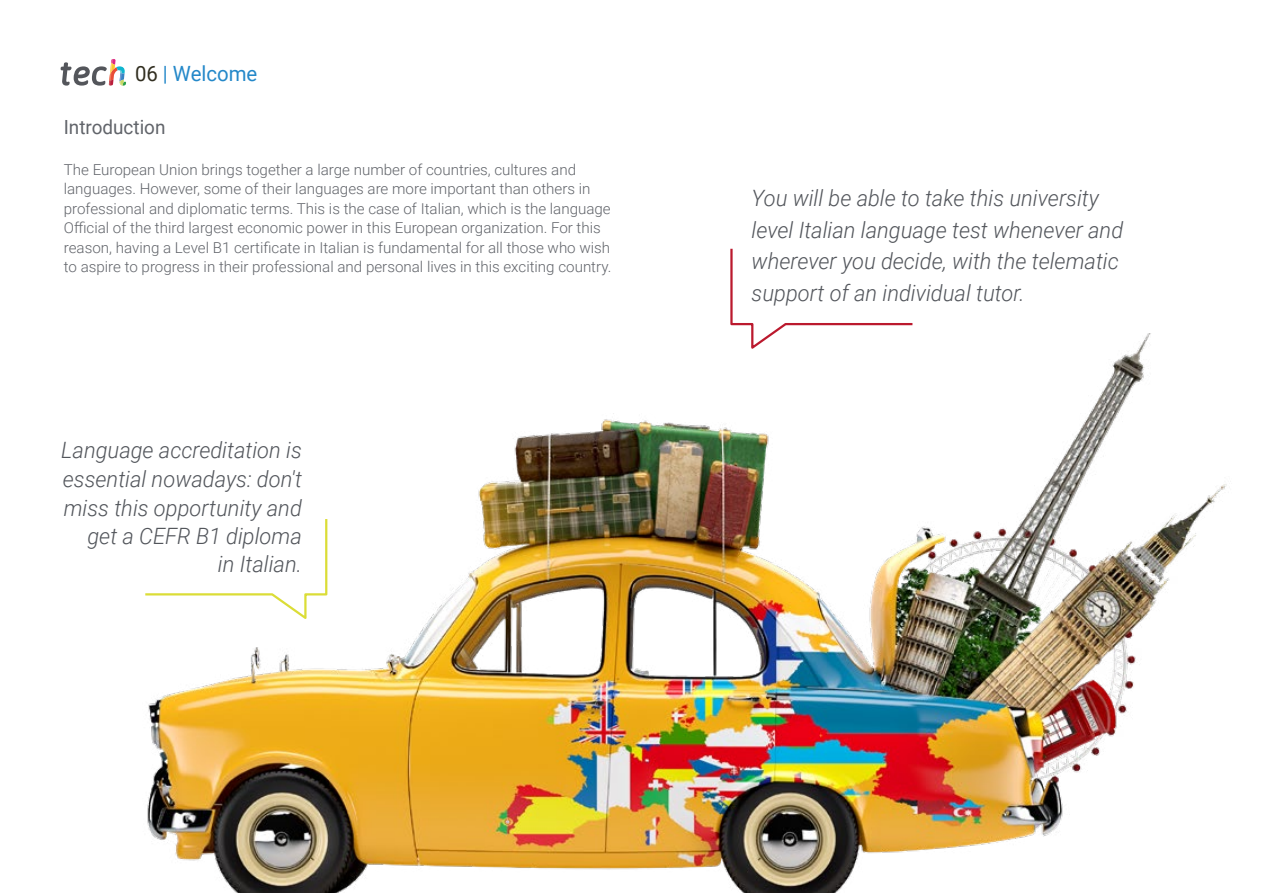
<style>
.page{position:relative;width:1263px;height:893px;background:#fff}
.page>*{position:absolute;margin:0;border:0;box-sizing:border-box;transform-origin:0 0}
.t1{font:italic 300 22.5px/28.5px "Roboto";color:#52555b}
.t2{font:21px "Roboto";color:#2488c9}
.t3{font:19.5px "Roboto";color:#61646a}
.t4{font:300 15px/19.5px "Roboto";color:#61646a}
.s1{color:#312e20}
</style>
<div class="page">
<img style="left:147px;top:334px;width:1080px;height:559px">
<svg style="left:145px;top:517px;width:183px;height:105px"></svg>
<svg style="left:729px;top:248px;width:186px;height:104px"></svg>
<svg style="left:61px;top:59px;width:65px;height:27px"></svg>
<h2 class="t2" style="left:135px;top:59px;width:124px"><span class="s1">06</span> | Welcome</h2>
<h3 class="t3" style="left:64px;top:113px;width:103px">Introduction</h3>
<p class="t4" style="left:64px;top:159px;width:549px">The European Union brings together a large number of countries, cultures and languages. However, some of their languages are more important than others in professional and diplomatic terms. This is the case of Italian, which is the language Official of the third largest economic power in this European organization. For this reason, having a Level B1 certificate in Italian is fundamental for all those who wish to aspire to progress in their professional and personal lives in this exciting country.</p>
<h1 class="t1" style="left:61px;top:435px;width:242px;text-align:right">Language accreditation is essential nowadays: don't miss this opportunity and get a CEFR B1 diploma<br>in Italian.</h1>
<h1 class="t1" style="left:752px;top:182px;width:373px;line-height:31.5px">You will be able to take this university level Italian language test whenever and wherever you decide, with the telematic support of an individual tutor.</h1>
</div>
